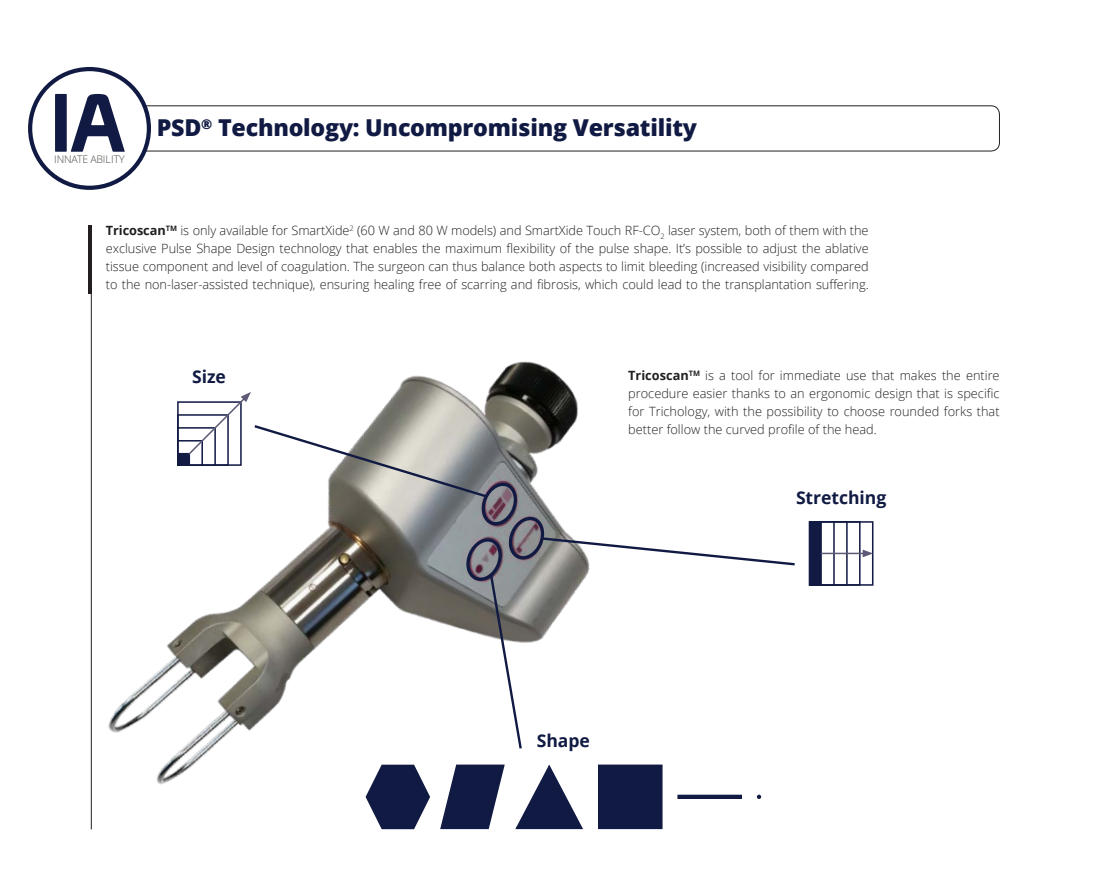
<style>
.page{position:relative;width:1106px;height:893px;background:#fff}
.page>*{position:absolute;margin:0;border:0;box-sizing:border-box;transform-origin:0 0}
.t1{font:800 23.25px "Open Sans";letter-spacing:-.01em;color:#111a43}
.t2{font:700 17.55px "Open Sans";letter-spacing:-.005em;color:#111a43}
.t3{font:300 12.75px/18px "Open Sans";letter-spacing:-.005em;color:#231f20;text-align:justify}
.t4{font:300 10.5px "Open Sans";letter-spacing:-.025em;color:#4c4b43}
.s1{font-weight:700}
</style>
<div class="page">
<div style="left:68px;top:106px;width:931px;height:45px;border:1px solid #231f20;border-radius:9px"></div>
<div style="left:30px;top:69px;width:119px;height:119px;background:#fff;border-radius:50%"></div>
<div style="left:28px;top:67px;width:123px;height:123px;border:4px solid #111a43;border-radius:50%"></div>
<svg style="left:55px;top:94px;width:70px;height:58px"></svg>
<img style="left:88px;top:225px;width:612px;height:605px">
<svg style="left:757px;top:795px;width:4px;height:4px"></svg>
<hr style="left:677px;top:795px;width:65px;height:4px;background:#111a43">
<svg style="left:514px;top:763px;width:70px;height:67px"></svg>
<svg style="left:439px;top:764px;width:66px;height:66px"></svg>
<svg style="left:365px;top:763px;width:66px;height:67px"></svg>
<div style="left:598px;top:765px;width:64px;height:64px;background:#111a43"></div>
<div style="left:177px;top:414px;width:52px;height:52px;background:#fff;border:2px solid #111a43"></div>
<div style="left:177px;top:427px;width:39px;height:39px;background:#fff;border:2px solid #111a43"></div>
<div style="left:177px;top:440px;width:26px;height:26px;background:#fff;border:2px solid #111a43"></div>
<div style="left:177px;top:401px;width:65px;height:65px;border:2px solid #111a43"></div>
<div style="left:177px;top:453px;width:13px;height:13px;background:#111a43"></div>
<div style="left:809px;top:521px;width:51px;height:65px;background:#fff;border:2px solid #111a43"></div>
<div style="left:809px;top:521px;width:38px;height:65px;background:#fff;border:2px solid #111a43"></div>
<div style="left:809px;top:521px;width:25px;height:65px;background:#fff;border:2px solid #111a43"></div>
<div style="left:809px;top:521px;width:12px;height:65px;background:#111a43"></div>
<div style="left:809px;top:521px;width:64px;height:65px;border:2px solid #111a43"></div>
<hr style="left:821px;top:553px;width:44px;height:1px;background:#5c5a77">
<svg style="left:862px;top:550px;width:11px;height:7px"></svg>
<svg style="left:187px;top:392px;width:608px;height:359px"></svg>
<p class="t4" style="left:54px;top:152px;width:72px">INNATE ABILITY</p>
<h1 class="t1" style="left:157px;top:110px;width:542px">PSD<sup>®</sup> Technology: Uncompromising Versatility</h1>
<p class="t3" style="left:106px;top:221px;width:764px"><span class="s1">Tricoscan</span><sup>TM</sup> is only available for SmartXide<sup>2</sup> (60 W and 80 W models) and SmartXide Touch RF-CO<sub>2</sub> laser system, both of them with the exclusive Pulse Shape Design technology that enables the maximum flexibility of the pulse shape. It’s possible to adjust the ablative tissue component and level of coagulation. The surgeon can thus balance both aspects to limit bleeding (increased visibility compared to the non-laser-assisted technique), ensuring healing free of scarring and fibrosis, which could lead to the transplantation suffering.</p>
<h2 class="t2" style="left:192px;top:365px;width:35px">Size</h2>
<p class="t3" style="left:628px;top:366px;width:373px"><span class="s1">Tricoscan</span><sup>TM</sup> is a tool for immediate use that makes the entire procedure easier thanks to an ergonomic design that is specific for Trichology, with the possibility to choose rounded forks that better follow the curved profile of the head.</p>
<h2 class="t2" style="left:796px;top:485px;width:92px">Stretching</h2>
<h2 class="t2" style="left:537px;top:728px;width:55px">Shape</h2>
</div>
